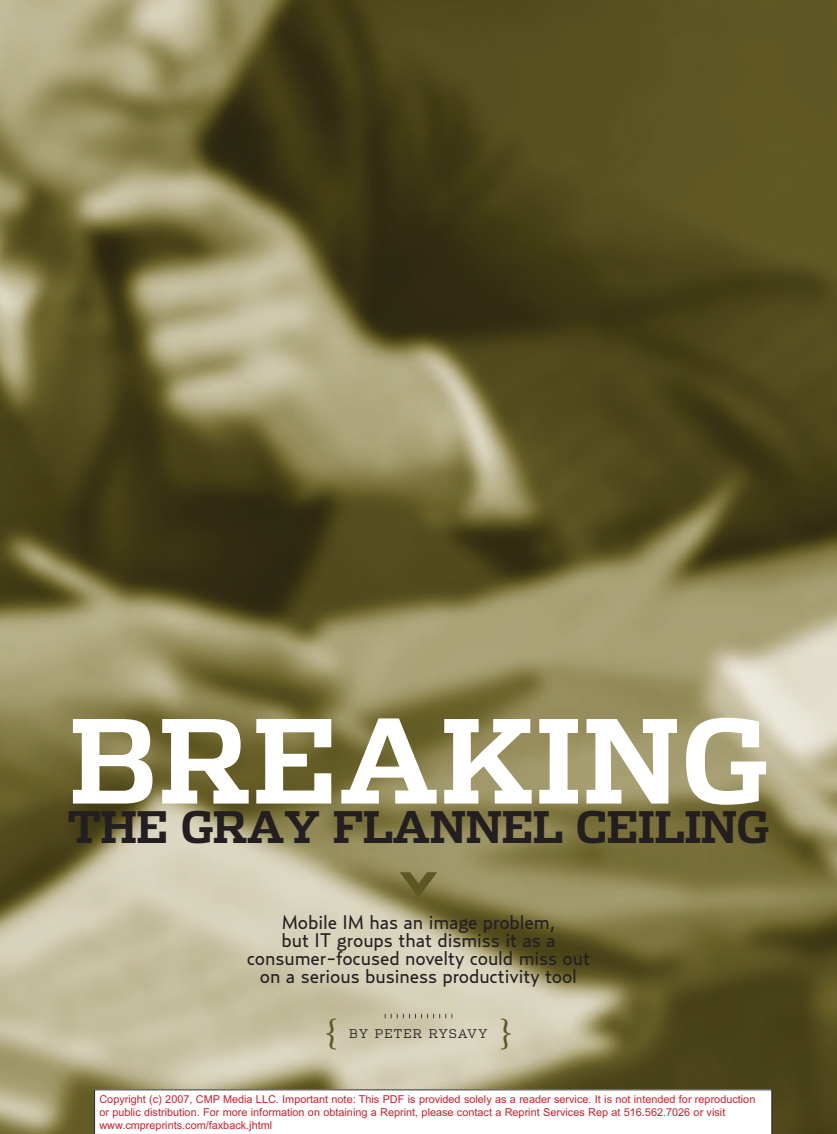
<style>
.page{position:relative;width:837px;height:1134px;background:#fff}
.page>*{position:absolute;margin:0;border:0;box-sizing:border-box;transform-origin:0 0}
.t1{font:700 115.5px "Dispatch";color:#fff}
.t2{font:700 43.5px "Dispatch";letter-spacing:-.03em;color:#231f20}
.t3{font:36px "Zingha";color:#5f5723}
.t4{font:19.5px/18px "Relay";letter-spacing:-.005em;color:#231f20;text-align:center}
.t5{font:300 12px "Dispatch";letter-spacing:.085em;color:#231f20}
.t6{font:10.8px/13px "Arial";color:#cc1f2e}
</style>
<div class="page">
<img style="left:0;top:0;width:837px;height:1134px">
<svg style="left:400px;top:872px;width:37px;height:24px"></svg>
<svg style="left:385px;top:1014px;width:67px;height:4px"></svg>
<svg style="left:94px;top:1089px;width:678px;height:45px"></svg>
<h1 class="t1" style="left:69px;top:696px;width:701px">BREAKING</h1>
<h2 class="t2" style="left:68px;top:802px;width:703px">THE GRAY FLANNEL CEILING</h2>
<h3 class="t4" style="left:247px;top:914px;width:345px">Mobile IM has an image problem,<br>but IT groups that dismiss it as a consumer-focused novelty could miss out on a serious business productivity tool</h3>
<h3 class="t3" style="left:326px;top:1010px;width:11px">{</h3>
<h3 class="t3" style="left:501px;top:1010px;width:11px">}</h3>
<p class="t5" style="left:349px;top:1027px;width:140px">BY PETER RYSAVY</p>
<p class="t6" style="left:99px;top:1093px;width:657px">Copyright (c) 2007, CMP Media LLC. Important note: This PDF is provided solely as a reader service. It is not intended for reproduction or public distribution. For more information on obtaining a Reprint, please contact a Reprint Services Rep at 516.562.7026 or visit www.cmpreprints.com/faxback.jhtml</p>
</div>
